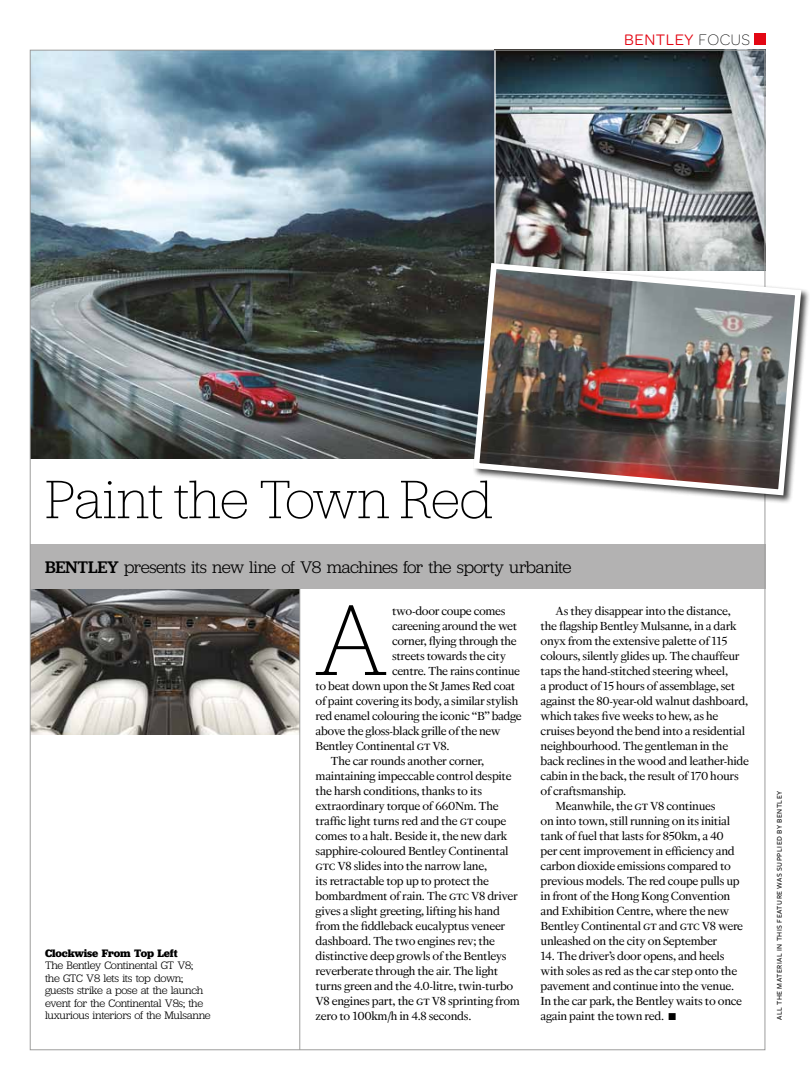
<style>
.page{position:relative;width:810px;height:1080px;background:#fff}
.page>*{position:absolute;margin:0;border:0;box-sizing:border-box;transform-origin:0 0}
.t1{font:200 104.12px "Julie";color:#000}
.t2{font:200 56.25px "Julie";letter-spacing:-.01em;color:#000}
.t3{font:300 17.5px "Julie";letter-spacing:-.03em;color:#000}
.t4{font:16.25px "Omnes";letter-spacing:.03em;color:#e30613}
.t5{font:13.75px/15px "Corundum News O1";letter-spacing:-.02em;color:#000}
.t6{font:300 11.25px/12.5px "Julie";letter-spacing:-.025em;color:#000}
.t7{font:700 11.25px "Julie";letter-spacing:-.015em;color:#000}
.t8{font:500 7.5px "Freight Sans";letter-spacing:.07em;color:#000}
.s1{font-weight:200;color:#000}
.s2{font-weight:400}
.s3{font-family:"Corundum News O1 Roman SC"}
</style>
<div class="page">
<img style="left:32px;top:589px;width:268px;height:146px">
<hr style="left:300px;top:589px;width:1px;height:461px;background:#9d9d9c">
<img style="left:496px;top:52px;width:267px;height:208px">
<img style="left:32px;top:52px;width:462px;height:406px">
<div style="left:30px;top:544px;width:735px;height:45px;background:#b3b2b2"></div>
<div style="left:472px;top:261px;width:338px;height:243px;background:#000;opacity:.75"></div>
<img style="left:470px;top:260px;width:334px;height:238px">
<div style="left:754px;top:34px;width:11px;height:11px;background:#e30613"></div>
<p class="t4" style="left:624px;top:31px;width:127px">BENTLEY <span class="s1">FOCUS</span></p>
<h2 class="t2" style="left:45px;top:471px;width:449px">Paint the Town Red</h2>
<p class="t3" style="left:45px;top:558px;width:528px"><span class="s2">BENTLEY</span> presents its new line of V8 machines for the sporty urbanite</p>
<h1 class="t1" style="left:313px;top:587px;width:77px">A</h1>
<p class="t5" style="left:392px;top:603px;width:115px">two-door coupe comes</p>
<p class="t5" style="left:556px;top:603px;width:177px">As they disappear into the distance,</p>
<p class="t5" style="left:541px;top:618px;width:197px">the flagship Bentley Mulsanne, in a dark</p>
<p class="t5" style="left:541px;top:633px;width:188px">onyx from the extensive palette of 115</p>
<p class="t5" style="left:541px;top:648px;width:201px">colours, silently glides up. The chauffeur</p>
<p class="t5" style="left:541px;top:663px;width:189px">taps the hand-stitched steering wheel,</p>
<p class="t5" style="left:541px;top:678px;width:196px">a product of 15 hours of assemblage, set</p>
<p class="t5" style="left:541px;top:693px;width:209px">against the 80-year-old walnut dashboard,</p>
<p class="t5" style="left:541px;top:708px;width:179px">which takes five weeks to hew, as he</p>
<p class="t5" style="left:541px;top:723px;width:206px">cruises beyond the bend into a residential</p>
<p class="t5" style="left:541px;top:738px;width:189px">neighbourhood. The gentleman in the</p>
<p class="t5" style="left:541px;top:753px;width:210px">back reclines in the wood and leather-hide</p>
<p class="t5" style="left:541px;top:768px;width:200px">cabin in the back, the result of 170 hours</p>
<p class="t5" style="left:541px;top:783px;width:87px">of craftsmanship.</p>
<p class="t5" style="left:556px;top:798px;width:162px">Meanwhile, the <span class="s3">gt</span> V8 continues</p>
<p class="t5" style="left:541px;top:813px;width:191px">on into town, still running on its initial</p>
<p class="t5" style="left:541px;top:828px;width:185px">tank of fuel that lasts for 850km, a 40</p>
<p class="t5" style="left:541px;top:843px;width:196px">per cent improvement in efficiency and</p>
<p class="t5" style="left:541px;top:858px;width:192px">carbon dioxide emissions compared to</p>
<p class="t5" style="left:541px;top:873px;width:201px">previous models. The red coupe pulls up</p>
<p class="t5" style="left:541px;top:888px;width:191px">in front of the Hong Kong Convention</p>
<p class="t5" style="left:541px;top:903px;width:190px">and Exhibition Centre, where the new</p>
<p class="t5" style="left:541px;top:918px;width:204px">Bentley Continental <span class="s3">gt</span> and <span class="s3">gtc</span> V8 were</p>
<p class="t5" style="left:541px;top:933px;width:178px">unleashed on the city on September</p>
<p class="t5" style="left:541px;top:948px;width:203px">14. The driver’s door opens, and heels with soles as red as the car step onto the pavement and continue into the venue.<br>In the car park, the Bentley waits to once again paint the town red. ■</p>
<p class="t5" style="left:392px;top:618px;width:127px">careening around the wet</p>
<p class="t5" style="left:392px;top:633px;width:126px">corner, flying through the</p>
<p class="t5" style="left:392px;top:648px;width:116px">streets towards the city</p>
<p class="t5" style="left:392px;top:663px;width:130px">centre. The rains continue</p>
<p class="t5" style="left:316px;top:678px;width:201px">to beat down upon the St James Red coat</p>
<p class="t5" style="left:316px;top:693px;width:204px">of paint covering its body, a similar stylish</p>
<p class="t5" style="left:316px;top:708px;width:208px">red enamel colouring the iconic “B” badge</p>
<p class="t5" style="left:316px;top:723px;width:187px">above the gloss-black grille of the new</p>
<p class="t5" style="left:316px;top:738px;width:135px">Bentley Continental <span class="s3">gt</span> V8.</p>
<p class="t5" style="left:331px;top:753px;width:155px">The car rounds another corner,</p>
<p class="t5" style="left:316px;top:768px;width:198px">maintaining impeccable control despite</p>
<p class="t5" style="left:316px;top:783px;width:168px">the harsh conditions, thanks to its</p>
<p class="t5" style="left:316px;top:798px;width:185px">extraordinary torque of 660Nm. The</p>
<p class="t5" style="left:316px;top:813px;width:192px">traffic light turns red and the <span class="s3">gt</span> coupe</p>
<p class="t5" style="left:316px;top:828px;width:193px">comes to a halt. Beside it, the new dark</p>
<p class="t5" style="left:316px;top:843px;width:195px">sapphire-coloured Bentley Continental</p>
<p class="t5" style="left:316px;top:858px;width:173px"><span class="s3">gtc</span> V8 slides into the narrow lane,</p>
<p class="t5" style="left:316px;top:873px;width:175px">its retractable top up to protect the</p>
<p class="t5" style="left:316px;top:888px;width:204px">bombardment of rain. The <span class="s3">gtc</span> V8 driver</p>
<p class="t5" style="left:316px;top:903px;width:186px">gives a slight greeting, lifting his hand</p>
<p class="t5" style="left:316px;top:918px;width:191px">from the fiddleback eucalyptus veneer</p>
<p class="t5" style="left:316px;top:933px;width:181px">dashboard. The two engines rev; the</p>
<p class="t5" style="left:316px;top:948px;width:193px">distinctive deep growls of the Bentleys</p>
<p class="t5" style="left:316px;top:963px;width:184px">reverberate through the air. The light</p>
<p class="t5" style="left:316px;top:978px;width:199px">turns green and the 4.0-litre, twin-turbo</p>
<p class="t5" style="left:316px;top:993px;width:206px">V8 engines part, the <span class="s3">gt</span> V8 sprinting from</p>
<p class="t5" style="left:316px;top:1008px;width:157px">zero to 100km/h in 4.8 seconds.</p>
<p class="t7" style="left:45px;top:947px;width:134px">Clockwise From Top Left</p>
<p class="t6" style="left:45px;top:959px;width:167px">The Bentley Continental GT V8; the GTC V8 lets its top down; guests strike a pose at the launch event for the Continental V8s; the luxurious interiors of the Mulsanne</p>
<p class="t8" style="left:775px;top:1020px;width:231px;rotate:-90deg">All the material in this feature was supplied by Bentley</p>
</div>
